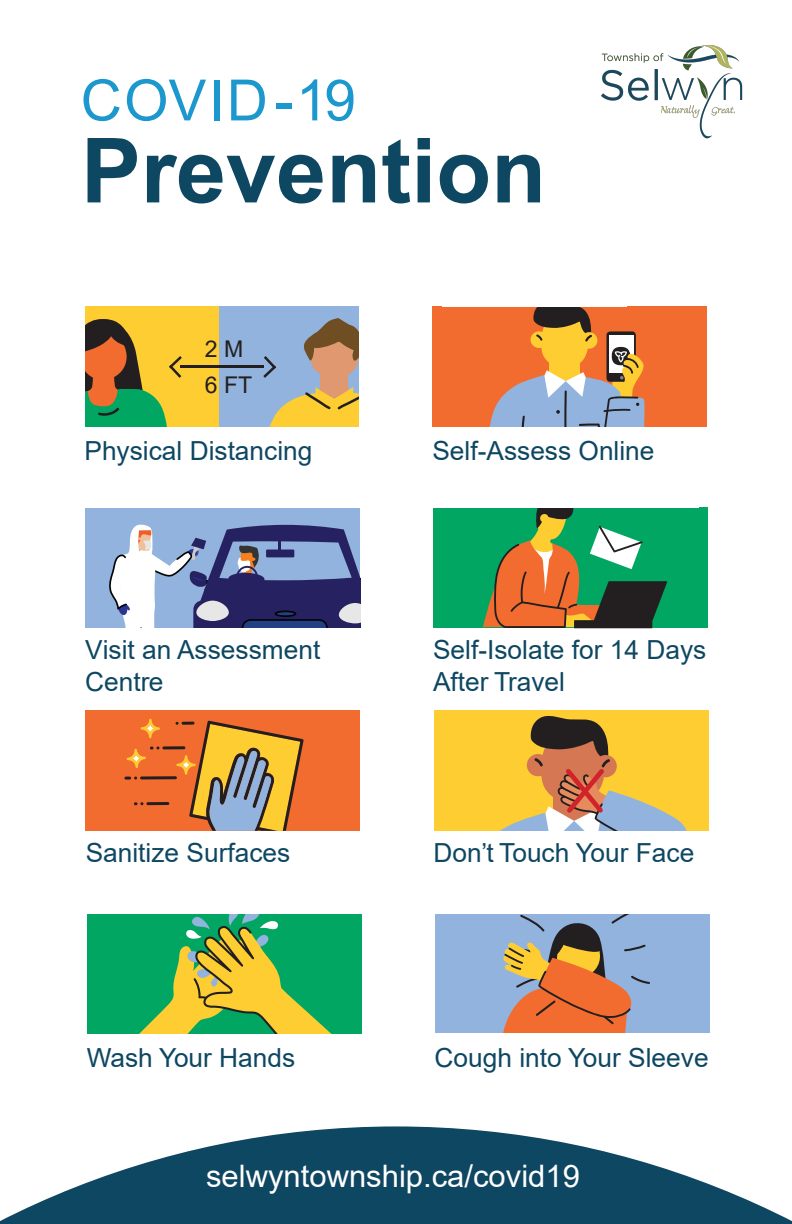
<style>
.page{position:relative;width:792px;height:1224px;background:#fff}
.page>*{position:absolute;margin:0;border:0;box-sizing:border-box;transform-origin:0 0}
.t1{font:700 90px "Arial";color:#0e4762}
.t2{font:57px "Arial";letter-spacing:.04em;color:#1c98ce}
.t3{font:31px "Arial";color:#fff}
.t4{font:26.3px/31.6px "Arial";color:#0e4762}
.t5{font:23.1px/35.5px "Arial";color:#231f20}
</style>
<div class="page">
<div style="left:85px;top:710px;width:275px;height:121px;background:#f26c2f"></div>
<svg style="left:124px;top:719px;width:180px;height:112px"></svg>
<svg style="left:0;top:1126px;width:792px;height:98px;fill:#0e4762"></svg>
<div style="left:219px;top:307px;width:140px;height:120px;background:#92b3dd"></div>
<div style="left:85px;top:307px;width:134px;height:120px;background:#fecd32"></div>
<hr style="left:181px;top:366px;width:83px;height:2px;background:#231f20">
<div style="left:320px;top:364px;width:28px;height:47px;background:#df9870"></div>
<div style="left:435px;top:914px;width:275px;height:120px;background:#92b3dd"></div>
<svg style="left:499px;top:914px;width:151px;height:120px"></svg>
<div style="left:87px;top:914px;width:275px;height:120px;background:#00a662"></div>
<div style="left:432px;top:307px;width:275px;height:120px;background:#f26c2f"></div>
<svg style="left:139px;top:914px;width:193px;height:120px"></svg>
<svg style="left:263px;top:356px;width:13px;height:22px"></svg>
<svg style="left:85px;top:319px;width:97px;height:108px"></svg>
<svg style="left:303px;top:318px;width:56px;height:57px"></svg>
<svg style="left:269px;top:387px;width:90px;height:40px"></svg>
<div style="left:434px;top:710px;width:275px;height:121px;background:#fecd32"></div>
<svg style="left:499px;top:716px;width:188px;height:115px"></svg>
<div style="left:85px;top:507px;width:275px;height:121px;background:#92b3dd"></div>
<div style="left:433px;top:507px;width:275px;height:121px;background:#00a662"></div>
<svg style="left:483px;top:507px;width:184px;height:121px"></svg>
<svg style="left:109px;top:524px;width:251px;height:103px"></svg>
<div style="left:276px;top:611px;width:20px;height:5px;background:#050606;border-radius:50%"></div>
<div style="left:275px;top:611px;width:21px;height:6px;border:2px solid #040503;border-radius:50%"></div>
<svg style="left:489px;top:306px;width:156px;height:121px"></svg>
<img style="left:601px;top:46px;width:142px;height:93px">
<h2 class="t2" style="left:81px;top:61px;width:277px">COVID-19</h2>
<h1 class="t1" style="left:81px;top:107px;width:467px">Prevention</h1>
<p class="t5" style="left:205px;top:331px;width:49px">2 M<br>6 FT</p>
<p class="t4" style="left:85px;top:434px;width:229px">Physical Distancing</p>
<p class="t4" style="left:432px;top:434px;width:224px">Self-Assess Online</p>
<p class="t4" style="left:85px;top:634px;width:237px">Visit an Assessment<br>Centre</p>
<p class="t4" style="left:433px;top:634px;width:275px">Self-Isolate for 14 Days<br>After Travel</p>
<p class="t4" style="left:86px;top:837px;width:206px">Sanitize Surfaces</p>
<p class="t4" style="left:434px;top:837px;width:262px">Don’t Touch Your Face</p>
<p class="t4" style="left:87px;top:1041px;width:210px">Wash Your Hands</p>
<p class="t4" style="left:435px;top:1041px;width:276px">Cough into Your Sleeve</p>
<p class="t3" style="left:206px;top:1155px;width:375px">selwyntownship.ca/covid19</p>
</div>
